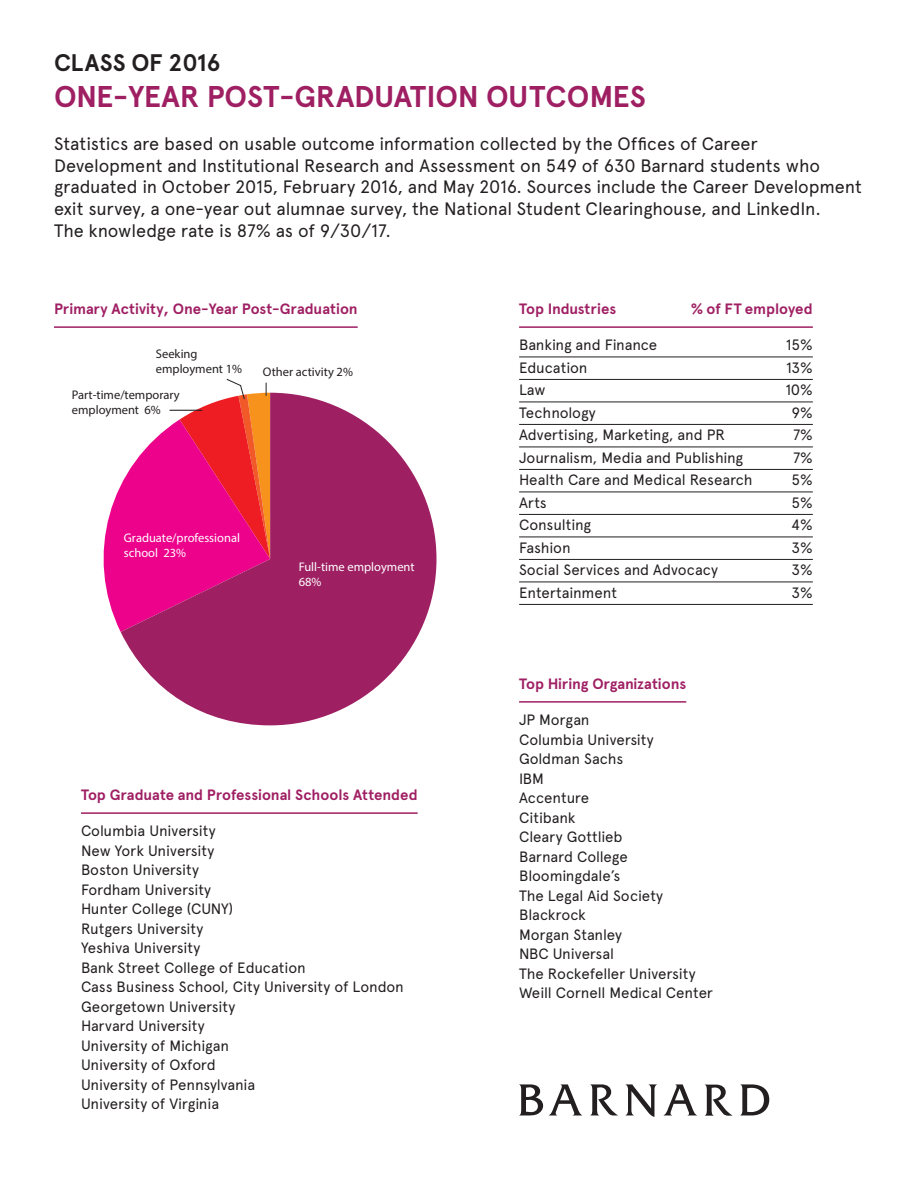
<style>
.page{position:relative;width:918px;height:1188px;background:#fff}
.page>*{position:absolute;margin:0;border:0;box-sizing:border-box;transform-origin:0 0}
.t1{font:700 30px "Apercu";letter-spacing:-.005em;color:#9f1f63}
.t2{font:700 24px "Apercu";letter-spacing:-.005em;color:#231f20}
.t3{font:18px/21.6px "Apercu";letter-spacing:-.01em;color:#231f20}
.t4{font:15px "Apercu";letter-spacing:-.01em;color:#231f20}
.t5{font:700 15px "Apercu";letter-spacing:-.005em;color:#9f1f63}
.t6{font:12.45px/15px "Myriad Pro";color:#231f20}
.t7{font:12.45px/15px "Myriad Pro";color:#fff}
</style>
<div class="page">
<hr style="left:81px;top:812px;width:337px;height:2px;background:#9f1f63">
<hr style="left:519px;top:701px;width:167px;height:2px;background:#9f1f63">
<svg style="left:121px;top:393px;width:315px;height:332px;fill:#9e1f62"></svg>
<svg style="left:103px;top:379px;width:167px;height:253px"></svg>
<hr style="left:170px;top:410px;width:32px;height:1px;background:#231f20">
<hr style="left:54px;top:326px;width:304px;height:2px;background:#9f1f63">
<hr style="left:519px;top:326px;width:294px;height:2px;background:#9f1f63">
<hr style="left:519px;top:357px;width:294px;height:1px;background:#231f20">
<hr style="left:519px;top:379px;width:294px;height:1px;background:#231f20">
<hr style="left:519px;top:402px;width:294px;height:1px;background:#231f20">
<hr style="left:519px;top:424px;width:294px;height:1px;background:#231f20">
<hr style="left:519px;top:447px;width:294px;height:1px;background:#231f20">
<hr style="left:519px;top:469px;width:294px;height:1px;background:#231f20">
<hr style="left:519px;top:492px;width:294px;height:1px;background:#231f20">
<hr style="left:519px;top:514px;width:294px;height:1px;background:#231f20">
<hr style="left:519px;top:537px;width:294px;height:1px;background:#231f20">
<hr style="left:519px;top:559px;width:294px;height:1px;background:#231f20">
<hr style="left:519px;top:582px;width:294px;height:1px;background:#231f20">
<hr style="left:519px;top:604px;width:294px;height:1px;background:#231f20">
<svg style="left:519px;top:1084px;width:24px;height:32px"></svg>
<svg style="left:549px;top:1084px;width:33px;height:31px"></svg>
<svg style="left:590px;top:1084px;width:28px;height:31px"></svg>
<svg style="left:626px;top:1084px;width:31px;height:33px"></svg>
<svg style="left:664px;top:1084px;width:33px;height:31px"></svg>
<svg style="left:705px;top:1085px;width:28px;height:31px"></svg>
<svg style="left:740px;top:1084px;width:29px;height:31px"></svg>
<p class="t2" style="left:54px;top:48px;width:168px">CLASS OF 2016</p>
<p class="t1" style="left:54px;top:78px;width:593px">ONE-YEAR POST-GRADUATION OUTCOMES</p>
<p class="t3" style="left:54px;top:133px;width:810px">Statistics are based on usable outcome information collected by the Offices of Career Development and Institutional Research and Assessment on 549 of 630 Barnard students who graduated in October 2015, February 2016, and May 2016. Sources include the Career Development exit survey, a one-year out alumnae survey, the National Student Clearinghouse, and LinkedIn.</p>
<p class="t3" style="left:54px;top:219px;width:339px">The knowledge rate is 87% as of 9/30/17.</p>
<p class="t5" style="left:54px;top:300px;width:305px">Primary Activity, One-Year Post-Graduation</p>
<p class="t5" style="left:519px;top:300px;width:99px">Top Industries</p>
<p class="t5" style="left:691px;top:300px;width:124px">% of FT employed</p>
<p class="t4" style="left:519px;top:336px;width:140px">Banking and Finance</p>
<p class="t4" style="left:786px;top:336px;width:28px">15%</p>
<p class="t4" style="left:519px;top:359px;width:70px">Education</p>
<p class="t4" style="left:786px;top:359px;width:28px">13%</p>
<p class="t4" style="left:519px;top:381px;width:28px">Law</p>
<p class="t4" style="left:786px;top:381px;width:29px">10%</p>
<p class="t4" style="left:519px;top:404px;width:78px">Technology</p>
<p class="t4" style="left:792px;top:404px;width:23px">9%</p>
<p class="t4" style="left:519px;top:426px;width:207px">Advertising, Marketing, and PR</p>
<p class="t4" style="left:793px;top:426px;width:21px">7%</p>
<p class="t4" style="left:519px;top:449px;width:226px">Journalism, Media and Publishing</p>
<p class="t4" style="left:793px;top:449px;width:21px">7%</p>
<p class="t4" style="left:519px;top:471px;width:235px">Health Care and Medical Research</p>
<p class="t4" style="left:792px;top:471px;width:23px">5%</p>
<p class="t4" style="left:519px;top:494px;width:29px">Arts</p>
<p class="t4" style="left:792px;top:494px;width:23px">5%</p>
<p class="t4" style="left:519px;top:516px;width:74px">Consulting</p>
<p class="t4" style="left:791px;top:516px;width:23px">4%</p>
<p class="t4" style="left:519px;top:539px;width:53px">Fashion</p>
<p class="t4" style="left:792px;top:539px;width:23px">3%</p>
<p class="t4" style="left:519px;top:561px;width:200px">Social Services and Advocacy</p>
<p class="t4" style="left:792px;top:561px;width:23px">3%</p>
<p class="t4" style="left:519px;top:584px;width:99px">Entertainment</p>
<p class="t4" style="left:792px;top:584px;width:23px">3%</p>
<p class="t6" style="left:156px;top:347px;width:88px">Seeking employment 1%</p>
<p class="t6" style="left:263px;top:364px;width:91px">Other activity 2%</p>
<p class="t6" style="left:72px;top:388px;width:109px">Part-time/temporary employment 6%</p>
<p class="t7" style="left:124px;top:531px;width:118px">Graduate/professional school 23%</p>
<p class="t7" style="left:299px;top:559px;width:117px">Full-time employment<br>68%</p>
<p class="t5" style="left:81px;top:786px;width:338px">Top Graduate and Professional Schools Attended</p>
<p class="t4" style="left:81px;top:822px;width:136px">Columbia University</p>
<p class="t4" style="left:81px;top:842px;width:135px">New York University</p>
<p class="t4" style="left:81px;top:861px;width:120px">Boston University</p>
<p class="t4" style="left:81px;top:881px;width:132px">Fordham University</p>
<p class="t4" style="left:81px;top:900px;width:154px">Hunter College (CUNY)</p>
<p class="t4" style="left:81px;top:920px;width:124px">Rutgers University</p>
<p class="t4" style="left:81px;top:939px;width:121px">Yeshiva University</p>
<p class="t4" style="left:81px;top:959px;width:226px">Bank Street College of Education</p>
<p class="t4" style="left:81px;top:978px;width:324px">Cass Business School, City University of London</p>
<p class="t4" style="left:81px;top:998px;width:156px">Georgetown University</p>
<p class="t4" style="left:81px;top:1017px;width:125px">Harvard University</p>
<p class="t4" style="left:81px;top:1037px;width:150px">University of Michigan</p>
<p class="t4" style="left:81px;top:1056px;width:136px">University of Oxford</p>
<p class="t4" style="left:81px;top:1076px;width:176px">University of Pennsylvania</p>
<p class="t4" style="left:81px;top:1095px;width:140px">University of Virginia</p>
<p class="t5" style="left:519px;top:675px;width:169px">Top Hiring Organizations</p>
<p class="t4" style="left:519px;top:711px;width:72px">JP Morgan</p>
<p class="t4" style="left:519px;top:730px;width:136px">Columbia University</p>
<p class="t4" style="left:519px;top:750px;width:106px">Goldman Sachs</p>
<p class="t4" style="left:519px;top:769px;width:26px">IBM</p>
<p class="t4" style="left:519px;top:789px;width:72px">Accenture</p>
<p class="t4" style="left:519px;top:808px;width:58px">Citibank</p>
<p class="t4" style="left:519px;top:828px;width:105px">Cleary Gottlieb</p>
<p class="t4" style="left:519px;top:847px;width:110px">Barnard College</p>
<p class="t4" style="left:519px;top:867px;width:103px">Bloomingdale’s</p>
<p class="t4" style="left:519px;top:886px;width:146px">The Legal Aid Society</p>
<p class="t4" style="left:519px;top:906px;width:68px">Blackrock</p>
<p class="t4" style="left:519px;top:925px;width:104px">Morgan Stanley</p>
<p class="t4" style="left:519px;top:945px;width:96px">NBC Universal</p>
<p class="t4" style="left:519px;top:964px;width:178px">The Rockefeller University</p>
<p class="t4" style="left:519px;top:984px;width:196px">Weill Cornell Medical Center</p>
</div>
